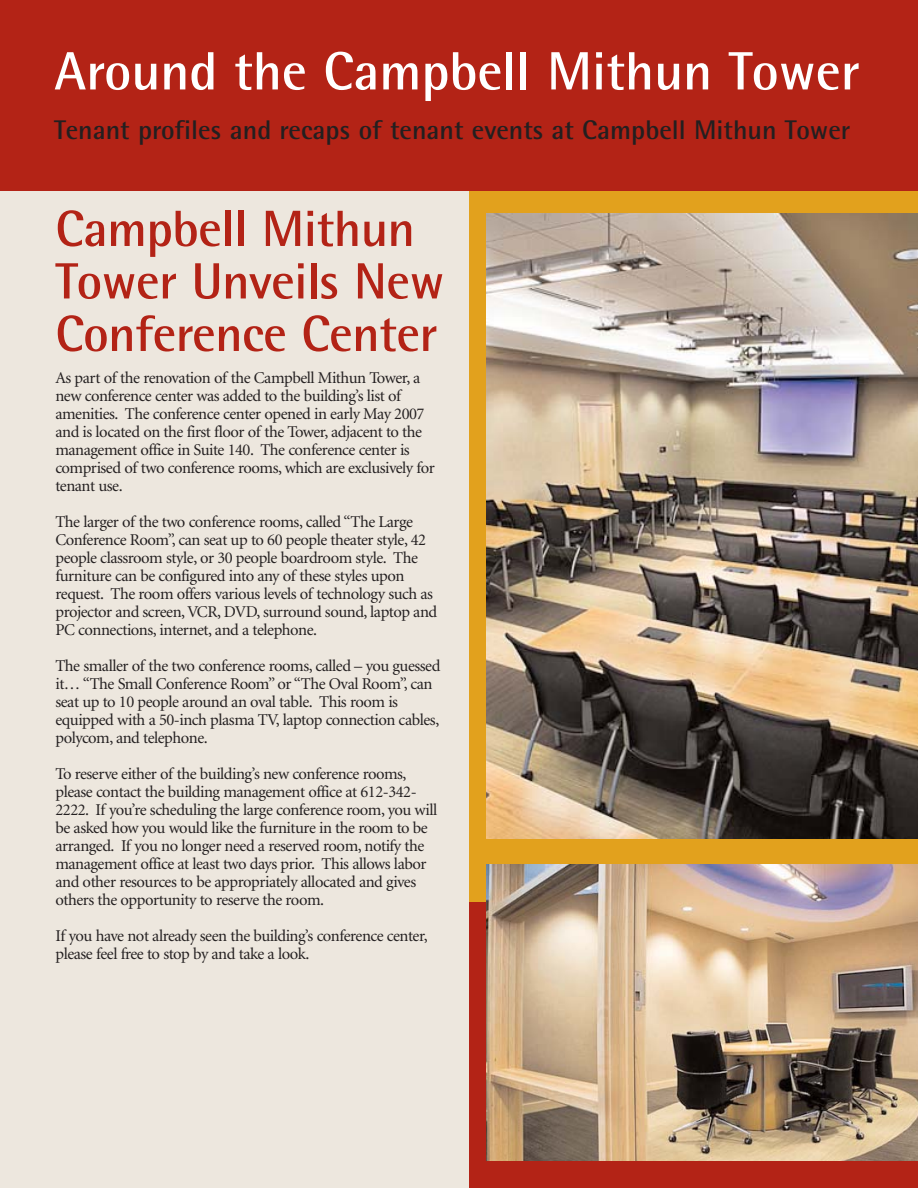
<style>
.page{position:relative;width:918px;height:1188px;background:#fff}
.page>*{position:absolute;margin:0;border:0;box-sizing:border-box;transform-origin:0 0}
.t1{font:700 54px "Rotis Semi Sans";color:#fff}
.t2{font:700 51px/52.5px "Rotis Semi Sans";letter-spacing:-.01em;color:#b32316}
.t3{font:700 27px "Rotis Semi Sans";color:#231f20}
.t4{font:16.5px/18px "Minion";letter-spacing:-.03em;color:#231f20}
</style>
<div class="page">
<div style="left:0;top:150px;width:477px;height:1038px;background:#ede7de"></div>
<div style="left:469px;top:894px;width:449px;height:294px;background:#b32316"></div>
<div style="left:470px;top:0;width:448px;height:902px;background:#e2a11d"></div>
<img style="left:486px;top:213px;width:432px;height:625px">
<img style="left:486px;top:864px;width:432px;height:297px">
<div style="left:1px;top:0;width:917px;height:190px;background:#b32316"></div>
<h1 class="t1" style="left:54px;top:52px;width:807px">Around the Campbell Mithun Tower</h1>
<h3 class="t3" style="left:54px;top:120px;width:798px">Tenant profiles and recaps of tenant events at Campbell Mithun Tower</h3>
<h2 class="t2" style="left:55px;top:208px;width:391px">Campbell Mithun<br>Tower Unveils New<br>Conference Center</h2>
<p class="t4" style="left:55px;top:370px;width:381px">As part of the renovation of the Campbell Mithun Tower, a new conference center was added to the building’s list of amenities. The conference center opened in early May 2007 and is located on the first floor of the Tower, adjacent to the management office in Suite 140. The conference center is comprised of two conference rooms, which are exclusively for tenant use.</p>
<p class="t4" style="left:55px;top:514px;width:383px">The larger of the two conference rooms, called “The Large Conference Room”, can seat up to 60 people theater style, 42 people classroom style, or 30 people boardroom style. The furniture can be configured into any of these styles upon request. The room offers various levels of technology such as projector and screen, VCR, DVD, surround sound, laptop and PC connections, internet, and a telephone.</p>
<p class="t4" style="left:55px;top:658px;width:386px">The smaller of the two conference rooms, called – you guessed it… “The Small Conference Room” or “The Oval Room”, can seat up to 10 people around an oval table. This room is equipped with a 50-inch plasma TV, laptop connection cables, polycom, and telephone.</p>
<p class="t4" style="left:55px;top:766px;width:383px">To reserve either of the building’s new conference rooms, please contact the building management office at 612-342- 2222. If you’re scheduling the large conference room, you will be asked how you would like the furniture in the room to be arranged. If you no longer need a reserved room, notify the management office at least two days prior. This allows labor and other resources to be appropriately allocated and gives others the opportunity to reserve the room.</p>
<p class="t4" style="left:55px;top:928px;width:374px">If you have not already seen the building’s conference center, please feel free to stop by and take a look.</p>
</div>
